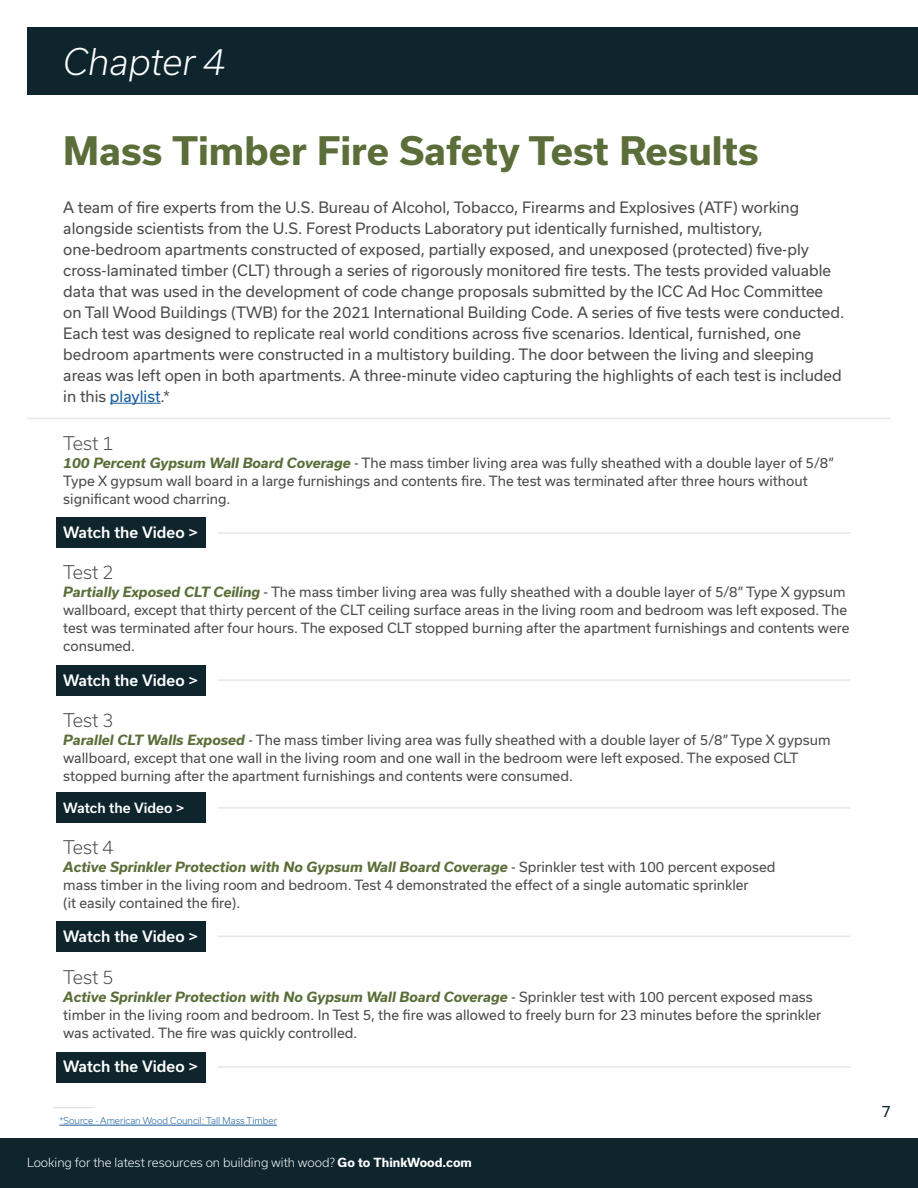
<style>
.page{position:relative;width:918px;height:1188px;background:#fff}
.page>*{position:absolute;margin:0;border:0;box-sizing:border-box;transform-origin:0 0}
.Paragraph_Style_2{font:700 37.5px "Usual";color:#5b6e39}
.t1{font:italic 300 35.1px "Usual";color:#fff}
.Paragraph_Style_2-2{font:300 18px "Usual";color:#4b4c4d}
.Paragraph_Style_2-3{font:15px/21px "Usual";color:#4b4c4d}
.Paragraph_Style_2-4{font:500 15px "Usual";color:#fff}
.t2{font:15px "Usual";color:#0f252d}
.Paragraph_Style_2-5{font:13.5px/18px "Usual";color:#4b4c4d}
.Paragraph_Style_2-6{font:500 13.5px "Usual";color:#fff}
.t3{font:300 12px "Usual";color:#fff}
.t4{font:300 9px "Usual";color:#175d9e}
.s1{color:#175d9e}
.s2{font-weight:700;font-style:italic;color:#5b6e39}
.s3{font-weight:700}
</style>
<div class="page">
<div style="left:56px;top:518px;width:150px;height:30px;background:#0f252d"></div>
<div style="left:56px;top:665px;width:150px;height:31px;background:#0f252d"></div>
<div style="left:56px;top:792px;width:150px;height:31px;background:#0f252d"></div>
<div style="left:56px;top:921px;width:150px;height:31px;background:#0f252d"></div>
<div style="left:56px;top:1052px;width:150px;height:30px;background:#0f252d"></div>
<div style="left:27px;top:27px;width:891px;height:67px;background:#0f252d"></div>
<hr style="left:110px;top:403px;width:51px;height:1px;background:#175d9e">
<div style="left:0;top:1138px;width:918px;height:50px;background:#0f252d"></div>
<hr style="left:217px;top:532px;width:633px;height:2px;background:#e6e7e9">
<hr style="left:27px;top:418px;width:864px;height:1px;background:#e6e7e9">
<hr style="left:217px;top:679px;width:633px;height:2px;background:#e6e7e9">
<hr style="left:217px;top:807px;width:633px;height:2px;background:#e6e7e9">
<hr style="left:217px;top:936px;width:633px;height:1px;background:#e6e7e9">
<hr style="left:217px;top:1066px;width:633px;height:2px;background:#e6e7e9">
<hr style="left:59px;top:1125px;width:218px;height:1px;background:#175d9e">
<hr style="left:53px;top:1107px;width:41px;height:1px;background:#dcdddf">
<p class="t1" style="left:63px;top:42px;width:163px">Chapter 4</p>
<p class="Paragraph_Style_2" style="left:63px;top:129px;width:697px">Mass Timber Fire Safety Test Results</p>
<p class="Paragraph_Style_2-3" style="left:63px;top:197px;width:783px">A team of fire experts from the U.S. Bureau of Alcohol, Tobacco, Firearms and Explosives (ATF) working alongside scientists from the U.S. Forest Products Laboratory put identically furnished, multistory, one-bedroom apartments constructed of exposed, partially exposed, and unexposed (protected) five-ply cross-laminated timber (CLT) through a series of rigorously monitored fire tests. The tests provided valuable data that was used in the development of code change proposals submitted by the ICC Ad Hoc Committee on Tall Wood Buildings (TWB) for the 2021 International Building Code. A series of five tests were conducted.<br>Each test was designed to replicate real world conditions across five scenarios. Identical, furnished, one bedroom apartments were constructed in a multistory building. The door between the living and sleeping areas was left open in both apartments. A three-minute video capturing the highlights of each test is included in this <span class="s1">playlist</span>.*</p>
<p class="Paragraph_Style_2-2" style="left:63px;top:433px;width:52px">Test 1</p>
<p class="Paragraph_Style_2-5" style="left:63px;top:454px;width:772px"><span class="s2">100 Percent Gypsum Wall Board Coverage</span> - The mass timber living area was fully sheathed with a double layer of 5/8”<br>Type X gypsum wall board in a large furnishings and contents fire. The test was terminated after three hours without significant wood charring.</p>
<p class="Paragraph_Style_2-4" style="left:63px;top:524px;width:136px">Watch the Video &gt;</p>
<p class="Paragraph_Style_2-2" style="left:63px;top:562px;width:52px">Test 2</p>
<p class="Paragraph_Style_2-5" style="left:63px;top:583px;width:788px"><span class="s2">Partially Exposed CLT Ceiling</span> - The mass timber living area was fully sheathed with a double layer of 5/8” Type X gypsum wallboard, except that thirty percent of the CLT ceiling surface areas in the living room and bedroom was left exposed. The test was terminated after four hours. The exposed CLT stopped burning after the apartment furnishings and contents were consumed.</p>
<p class="Paragraph_Style_2-4" style="left:63px;top:672px;width:136px">Watch the Video &gt;</p>
<p class="Paragraph_Style_2-2" style="left:63px;top:710px;width:52px">Test 3</p>
<p class="Paragraph_Style_2-5" style="left:63px;top:731px;width:769px"><span class="s2">Parallel CLT Walls Exposed</span> - The mass timber living area was fully sheathed with a double layer of 5/8” Type X gypsum wallboard, except that one wall in the living room and one wall in the bedroom were left exposed. The exposed CLT stopped burning after the apartment furnishings and contents were consumed.</p>
<p class="Paragraph_Style_2-6" style="left:63px;top:800px;width:123px">Watch the Video &gt;</p>
<p class="Paragraph_Style_2-2" style="left:63px;top:837px;width:52px">Test 4</p>
<p class="Paragraph_Style_2-5" style="left:63px;top:858px;width:714px"><span class="s2">Active Sprinkler Protection with No Gypsum Wall Board Coverage</span> - Sprinkler test with 100 percent exposed mass timber in the living room and bedroom. Test 4 demonstrated the effect of a single automatic sprinkler<br>(it easily contained the fire).</p>
<p class="Paragraph_Style_2-4" style="left:63px;top:928px;width:136px">Watch the Video &gt;</p>
<p class="Paragraph_Style_2-2" style="left:63px;top:967px;width:52px">Test 5</p>
<p class="Paragraph_Style_2-5" style="left:63px;top:988px;width:760px"><span class="s2">Active Sprinkler Protection with No Gypsum Wall Board Coverage</span> - Sprinkler test with 100 percent exposed mass timber in the living room and bedroom. In Test 5, the fire was allowed to freely burn for 23 minutes before the sprinkler was activated. The fire was quickly controlled.</p>
<p class="Paragraph_Style_2-4" style="left:63px;top:1058px;width:136px">Watch the Video &gt;</p>
<p class="t4" style="left:59px;top:1116px;width:219px">*Source - American Wood Council: Tall Mass Timber</p>
<p class="t3" style="left:27px;top:1156px;width:446px">Looking for the latest resources on building with wood? <span class="s3">Go to ThinkWood.com</span></p>
<p class="t2" style="left:882px;top:1103px;width:11px">7</p>
</div>
